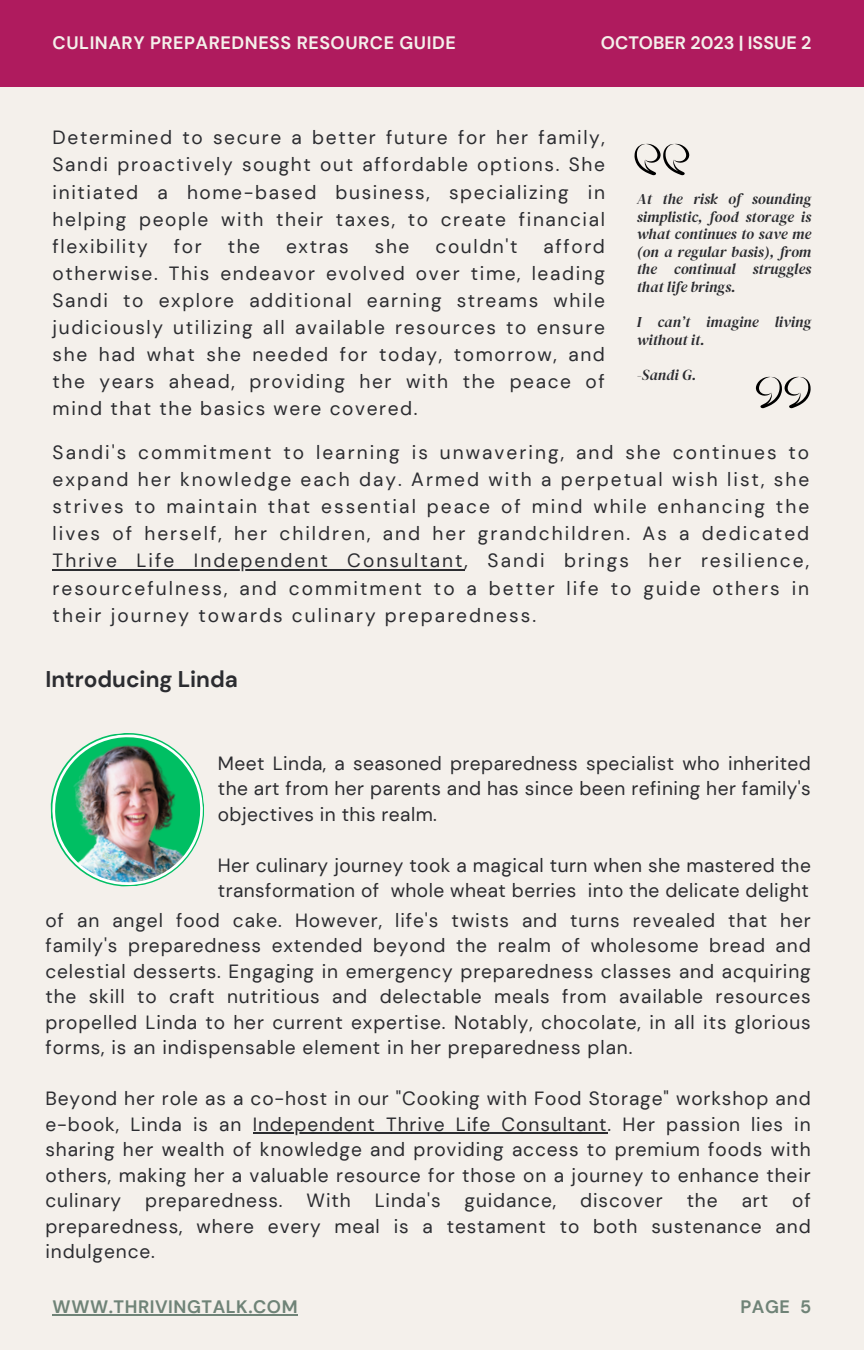
<style>
.page{position:relative;width:864px;height:1350px;background:#f4f0eb}
.page>*{position:absolute;margin:0;border:0;box-sizing:border-box;transform-origin:0 0}
.t1{font:700 22.72px "DM Sans";color:#2b2c30}
.t2{font:19.12px/27px "DM Sans";letter-spacing:.045em;color:#2b2c30;text-align:justify}
.t3{font:19.12px/25.4px "DM Sans";letter-spacing:.025em;color:#2b2c30}
.t4{font:700 18px "DM Sans";letter-spacing:.03em;color:#f4f0eb}
.t5{font:700 18px "DM Sans";letter-spacing:.03em;color:#6f8377}
.t6{font:700 18px "DM Sans";color:#f4f0eb}
.t7{font:italic 15.08px/17.6px "DM Serif Display";color:#2b2c30;text-align:justify}
</style>
<div class="page">
<div style="left:0;top:0;width:864px;height:86px;background:#af1b5e"></div>
<hr style="left:53px;top:1314px;width:245px;height:2px;background:#6f8377">
<svg style="left:756px;top:377px;width:55px;height:31px"></svg>
<svg style="left:634px;top:144px;width:55px;height:31px"></svg>
<hr style="left:53px;top:569px;width:412px;height:2px;background:#2b2c30">
<img style="left:50px;top:733px;width:154px;height:154px">
<hr style="left:253px;top:1132px;width:355px;height:2px;background:#2b2c30">
<p class="t4" style="left:53px;top:31px;width:405px">CULINARY PREPAREDNESS RESOURCE GUIDE</p>
<p class="t6" style="left:601px;top:31px;width:212px">OCTOBER 2023 | ISSUE 2</p>
<p class="t2" style="left:53px;top:124px;width:554px">Determined to secure a better future for her family, Sandi proactively sought out affordable options. She initiated a home-based business, specializing in helping people with their taxes, to create financial flexibility</p>
<p class="t7" style="left:637px;top:190px;width:176px">At the risk of sounding simplistic, food storage is what continues to save me (on a regular basis), from the continual struggles that life brings.</p>
<p class="t7" style="left:637px;top:313px;width:176px">I can’t imagine living without it.</p>
<p class="t7" style="left:637px;top:366px;width:61px">-Sandi G.</p>
<p class="t2" style="left:174px;top:233px;width:29px">for</p>
<p class="t2" style="left:228px;top:233px;width:34px">the</p>
<p class="t2" style="left:286px;top:233px;width:64px">extras</p>
<p class="t2" style="left:375px;top:233px;width:36px">she</p>
<p class="t2" style="left:436px;top:233px;width:84px">couldn't</p>
<p class="t2" style="left:53px;top:233px;width:554px;text-indent:491px">afford otherwise. This endeavor evolved over time, leading Sandi to explore additional earning streams while judiciously utilizing all available resources to ensure she had what she needed for today, tomorrow, and the years ahead, providing her with the peace of mind that the basics were covered.</p>
<p class="t2" style="left:53px;top:439px;width:758px">Sandi's commitment to learning is unwavering, and she continues to expand her knowledge each day. Armed with a perpetual wish list, she strives to maintain that essential peace of mind while enhancing the lives of herself, her children, and her grandchildren. As a dedicated Thrive Life Independent Consultant, Sandi brings her resilience, resourcefulness, and commitment to a better life to guide others in their journey towards culinary preparedness.</p>
<p class="t1" style="left:45px;top:665px;width:194px">Introducing Linda</p>
<p class="t2" style="left:218px;top:750px;width:595px;line-height:25.4px">Meet Linda, a seasoned preparedness specialist who inherited the art from her parents and has since been refining her family's objectives in this realm.</p>
<p class="t3" style="left:218px;top:852px;width:595px">Her culinary journey took a magical turn when she mastered the transformation of whole wheat berries into the delicate delight</p>
<p class="t2" style="left:45px;top:907px;width:767px;line-height:25.4px">of an angel food cake. However, life's twists and turns revealed that her family's preparedness extended beyond the realm of wholesome bread and celestial desserts. Engaging in emergency preparedness classes and acquiring the skill to craft nutritious and delectable meals from available resources propelled Linda to her current expertise. Notably, chocolate, in all its glorious forms, is an indispensable element in her preparedness plan.</p>
<p class="t2" style="left:45px;top:1086px;width:767px;line-height:25.4px">Beyond her role as a co-host in our "Cooking with Food Storage" workshop and e-book, Linda is an Independent Thrive Life Consultant. Her passion lies in sharing her wealth of knowledge and providing access to premium foods with others, making her a valuable resource for those on a journey to enhance their culinary</p>
<p class="t2" style="left:145px;top:1187px;width:139px">preparedness.</p>
<p class="t2" style="left:307px;top:1187px;width:46px">With</p>
<p class="t2" style="left:375px;top:1187px;width:67px">Linda's</p>
<p class="t2" style="left:465px;top:1187px;width:93px">guidance,</p>
<p class="t2" style="left:580px;top:1187px;width:84px">discover</p>
<p class="t2" style="left:687px;top:1187px;width:33px">the</p>
<p class="t2" style="left:742px;top:1187px;width:28px">art</p>
<p class="t2" style="left:45px;top:1188px;width:767px;line-height:25.4px;text-indent:747px">of preparedness, where every meal is a testament to both sustenance and indulgence.</p>
<p class="t5" style="left:53px;top:1295px;width:247px">WWW.THRIVINGTALK.COM</p>
<p class="t5" style="left:740px;top:1295px;width:72px">PAGE 5</p>
</div>
